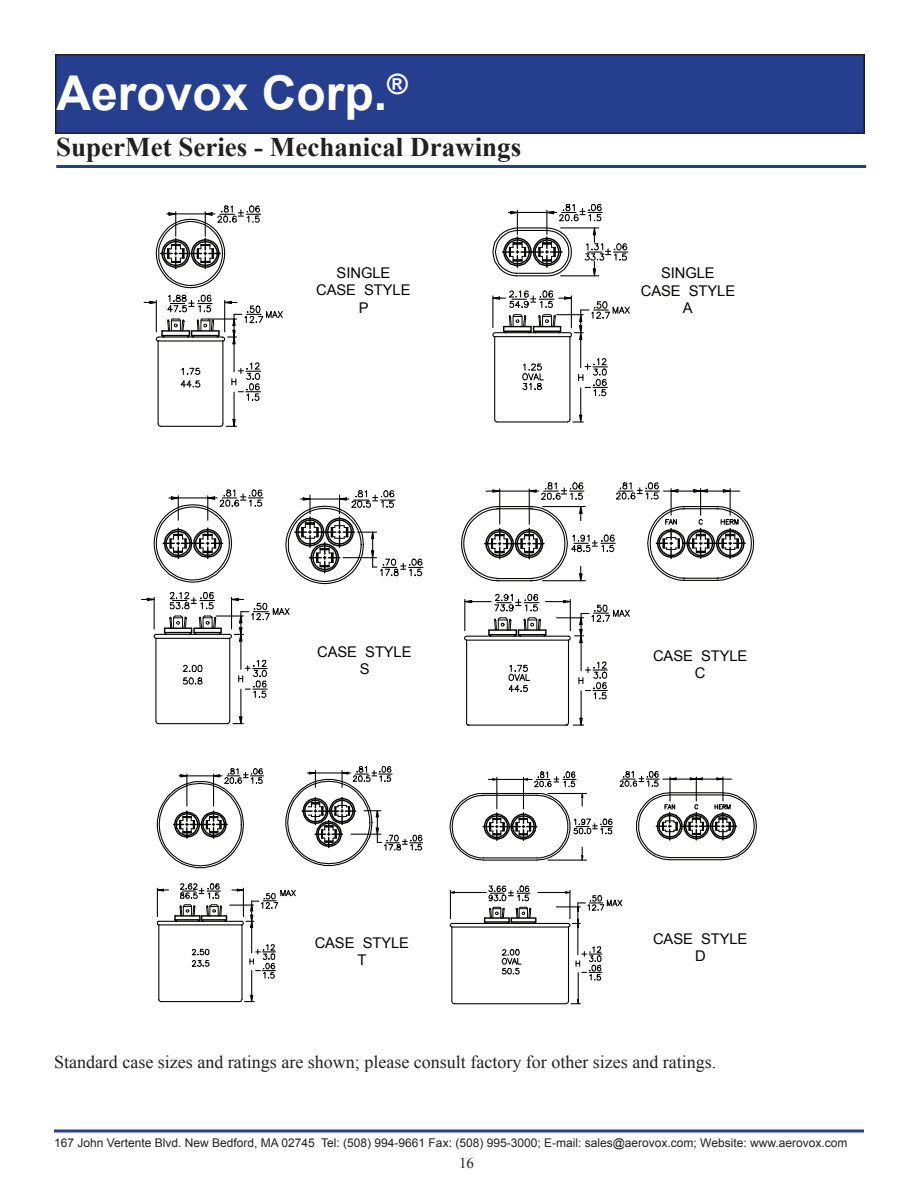
<style>
.page{position:relative;width:918px;height:1188px;background:#fff}
.page>*{position:absolute;margin:0;border:0;box-sizing:border-box;transform-origin:0 0}
.t1{font:700 48px "Arial";color:#fff}
.t2{font:700 27px "Times New Roman";color:#231f20}
.t3{font:18px "Times New Roman";color:#231f20}
.t4{font:15px "Times New Roman";color:#231f20}
.t5{font:14.7px/17.2px "Arial";letter-spacing:-.005em;color:#040503;text-align:center}
.t6{font:12px "Arial";color:#231f20}
</style>
<div class="page">
<div style="left:56px;top:55px;width:808px;height:78px;background:#253f8e"></div>
<div style="left:55px;top:54px;width:810px;height:80px;border:2px solid #231f20"></div>
<hr style="left:54px;top:1130px;width:810px;height:2px;background:#253f8e">
<hr style="left:56px;top:165px;width:810px;height:3px;background:#253f8e">
<hr style="left:155px;top:638px;width:1px;height:83px;background:#040503">
<hr style="left:229px;top:638px;width:1px;height:83px;background:#040503">
<hr style="left:158px;top:723px;width:69px;height:1px;background:#040503">
<svg style="left:155px;top:720px;width:5px;height:5px"></svg>
<hr style="left:240px;top:689px;width:1px;height:30px;background:#040503">
<svg style="left:226px;top:716px;width:17px;height:9px"></svg>
<svg style="left:182px;top:664px;width:21px;height:21px"></svg>
<hr style="left:240px;top:616px;width:1px;height:53px;background:#040503">
<svg style="left:238px;top:658px;width:30px;height:40px"></svg>
<hr style="left:161px;top:1001px;width:79px;height:1px;background:#040503">
<hr style="left:158px;top:925px;width:1px;height:74px;background:#040503">
<hr style="left:241px;top:925px;width:2px;height:74px;background:#040503">
<svg style="left:191px;top:948px;width:19px;height:19px"></svg>
<hr style="left:251px;top:905px;width:1px;height:48px;background:#040503">
<svg style="left:239px;top:943px;width:37px;height:60px"></svg>
<svg style="left:156px;top:883px;width:140px;height:46px"></svg>
<svg style="left:156px;top:768px;width:108px;height:101px"></svg>
<svg style="left:142px;top:489px;width:281px;height:153px"></svg>
<svg style="left:285px;top:766px;width:138px;height:100px"></svg>
<hr style="left:161px;top:426px;width:59px;height:1px;background:#040503">
<hr style="left:158px;top:341px;width:1px;height:83px;background:#040503">
<svg style="left:157px;top:422px;width:5px;height:5px"></svg>
<hr style="left:222px;top:341px;width:1px;height:83px;background:#040503">
<svg style="left:219px;top:418px;width:18px;height:9px"></svg>
<hr style="left:234px;top:392px;width:1px;height:30px;background:#040503">
<svg style="left:180px;top:367px;width:21px;height:21px"></svg>
<hr style="left:234px;top:319px;width:1px;height:53px;background:#040503">
<svg style="left:231px;top:359px;width:30px;height:42px"></svg>
<svg style="left:144px;top:205px;width:139px;height:140px"></svg>
<hr style="left:577px;top:907px;width:1px;height:48px;background:#040503">
<hr style="left:452px;top:927px;width:116px;height:1px;background:#040503">
<hr style="left:452px;top:923px;width:116px;height:1px;background:#040503">
<hr style="left:454px;top:1003px;width:112px;height:1px;background:#040503">
<svg style="left:501px;top:949px;width:21px;height:26px"></svg>
<hr style="left:568px;top:927px;width:1px;height:74px;background:#040503">
<svg style="left:565px;top:944px;width:37px;height:61px"></svg>
<hr style="left:454px;top:892px;width:32px;height:1px;background:#040503">
<svg style="left:449px;top:890px;width:7px;height:115px"></svg>
<svg style="left:483px;top:885px;width:140px;height:47px"></svg>
<svg style="left:449px;top:771px;width:308px;height:90px"></svg>
<hr style="left:497px;top:421px;width:70px;height:2px;background:#040503">
<hr style="left:494px;top:337px;width:1px;height:82px;background:#040503">
<svg style="left:494px;top:418px;width:5px;height:5px"></svg>
<svg style="left:522px;top:363px;width:22px;height:28px"></svg>
<hr style="left:569px;top:337px;width:1px;height:82px;background:#040503">
<svg style="left:566px;top:414px;width:17px;height:9px"></svg>
<hr style="left:580px;top:388px;width:1px;height:30px;background:#040503">
<hr style="left:580px;top:315px;width:1px;height:53px;background:#040503">
<svg style="left:578px;top:356px;width:29px;height:41px"></svg>
<svg style="left:492px;top:204px;width:138px;height:137px"></svg>
<svg style="left:461px;top:482px;width:294px;height:244px"></svg>
<h1 class="t1" style="left:56px;top:62px;width:353px">Aerovox Corp.<sup>®</sup></h1>
<h2 class="t2" style="left:56px;top:129px;width:466px">SuperMet Series - Mechanical Drawings</h2>
<p class="t5" style="left:316px;top:265px;width:96px">SINGLE<br>CASE STYLE</p>
<p class="t5" style="left:359px;top:299px;width:11px">P</p>
<p class="t5" style="left:661px;top:265px;width:55px">SINGLE</p>
<p class="t5" style="left:683px;top:299px;width:11px">A</p>
<p class="t5" style="left:641px;top:282px;width:96px">CASE STYLE</p>
<p class="t5" style="left:317px;top:643px;width:96px">CASE STYLE<br>S</p>
<p class="t5" style="left:315px;top:934px;width:96px">CASE STYLE<br>T</p>
<p class="t5" style="left:653px;top:647px;width:96px">CASE STYLE</p>
<p class="t5" style="left:695px;top:664px;width:12px">C</p>
<p class="t5" style="left:653px;top:930px;width:96px">CASE STYLE</p>
<p class="t5" style="left:695px;top:947px;width:12px">D</p>
<h3 class="t3" style="left:54px;top:1050px;width:664px">Standard case sizes and ratings are shown; please consult factory for other sizes and ratings.</h3>
<p class="t6" style="left:54px;top:1135px;width:795px">167 John Vertente Blvd. New Bedford, MA 02745 Tel: (508) 994-9661 Fax: (508) 995-3000; E-mail: sales@aerovox.com; Website: www.aerovox.com</p>
<p class="t4" style="left:459px;top:1153px;width:16px">16</p>
</div>
